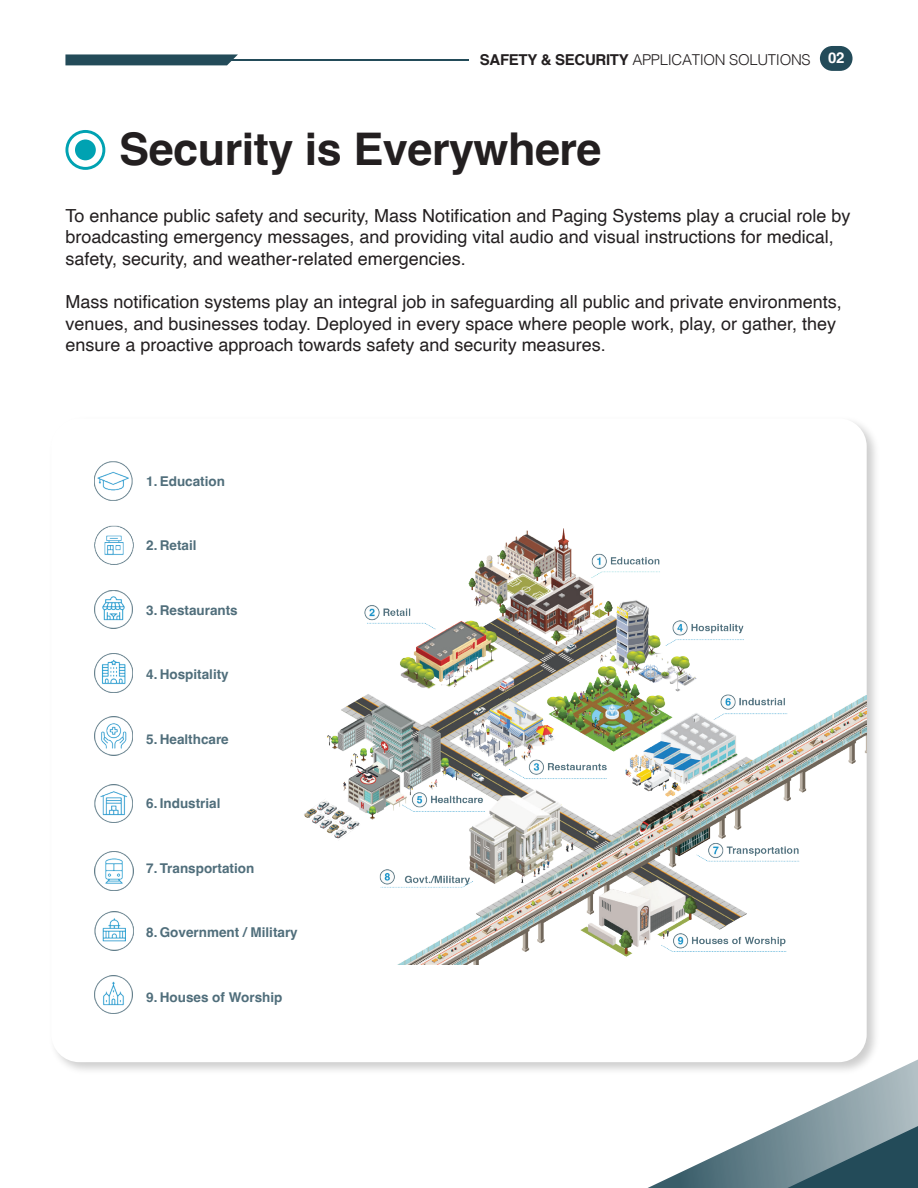
<style>
.page{position:relative;width:918px;height:1188px;background:#fff}
.page>*{position:absolute;margin:0;border:0;box-sizing:border-box;transform-origin:0 0}
.t1{font:700 45px "Helvetica";letter-spacing:-.01em;color:#231f20}
.t2{font:18px/21.6px "Helvetica";color:#231f20}
.t3{font:300 15px "Helvetica";letter-spacing:-.02em;color:#231f20}
.t4{font:700 13.5px "Helvetica";color:#506e7b}
.s1{font-weight:700}
.s2{font-weight:700;color:#fff}
</style>
<div class="page">
<svg style="left:65px;top:54px;width:173px;height:11px;background:#325764"></svg>
<hr style="left:229px;top:59px;width:240px;height:2px;background:#234b59">
<div style="left:820px;top:46px;width:33px;height:25px;background:#234b59;border-radius:12px"></div>
<svg style="left:65px;top:130px;width:40px;height:40px"></svg>
<div style="left:75px;top:140px;width:21px;height:20px;background:#00a2b2;border-radius:50%"></div>
<svg style="left:648px;top:1059px;width:270px;height:129px"></svg>
<img style="left:55px;top:422px;width:828px;height:657px">
<div style="left:51px;top:418px;width:816px;height:644px;background:#fff;border-radius:28px"></div>
<img style="left:304px;top:516px;width:563px;height:449px">
<img style="left:94px;top:462px;width:39px;height:38px">
<img style="left:94px;top:525px;width:40px;height:40px">
<img style="left:94px;top:591px;width:39px;height:38px">
<img style="left:94px;top:654px;width:39px;height:38px">
<img style="left:94px;top:717px;width:39px;height:39px">
<img style="left:94px;top:784px;width:39px;height:39px">
<img style="left:94px;top:852px;width:39px;height:38px">
<img style="left:94px;top:912px;width:39px;height:39px">
<img style="left:94px;top:975px;width:39px;height:39px">
<p class="t3" style="left:480px;top:47px;width:366px"><span class="s1">SAFETY &amp; SECURITY</span> APPLICATION SOLUTIONS <span class="s2">02</span></p>
<h1 class="t1" style="left:119px;top:122px;width:484px">Security is Everywhere</h1>
<p class="t2" style="left:65px;top:205px;width:787px">To enhance public safety and security, Mass Notification and Paging Systems play a crucial role by broadcasting emergency messages, and providing vital audio and visual instructions for medical, safety, security, and weather-related emergencies.</p>
<p class="t2" style="left:65px;top:291px;width:778px">Mass notification systems play an integral job in safeguarding all public and private environments, venues, and businesses today. Deployed in every space where people work, play, or gather, they ensure a proactive approach towards safety and security measures.</p>
<p class="t4" style="left:146px;top:473px;width:80px">1. Education</p>
<p class="t4" style="left:146px;top:537px;width:52px">2. Retail</p>
<p class="t4" style="left:146px;top:602px;width:93px">3. Restaurants</p>
<p class="t4" style="left:146px;top:666px;width:84px">4. Hospitality</p>
<p class="t4" style="left:146px;top:731px;width:84px">5. Healthcare</p>
<p class="t4" style="left:146px;top:795px;width:76px">6. Industrial</p>
<p class="t4" style="left:146px;top:860px;width:110px">7. Transportation</p>
<p class="t4" style="left:146px;top:924px;width:153px">8. Government / Military</p>
<p class="t4" style="left:146px;top:989px;width:138px">9. Houses of Worship</p>
</div>
